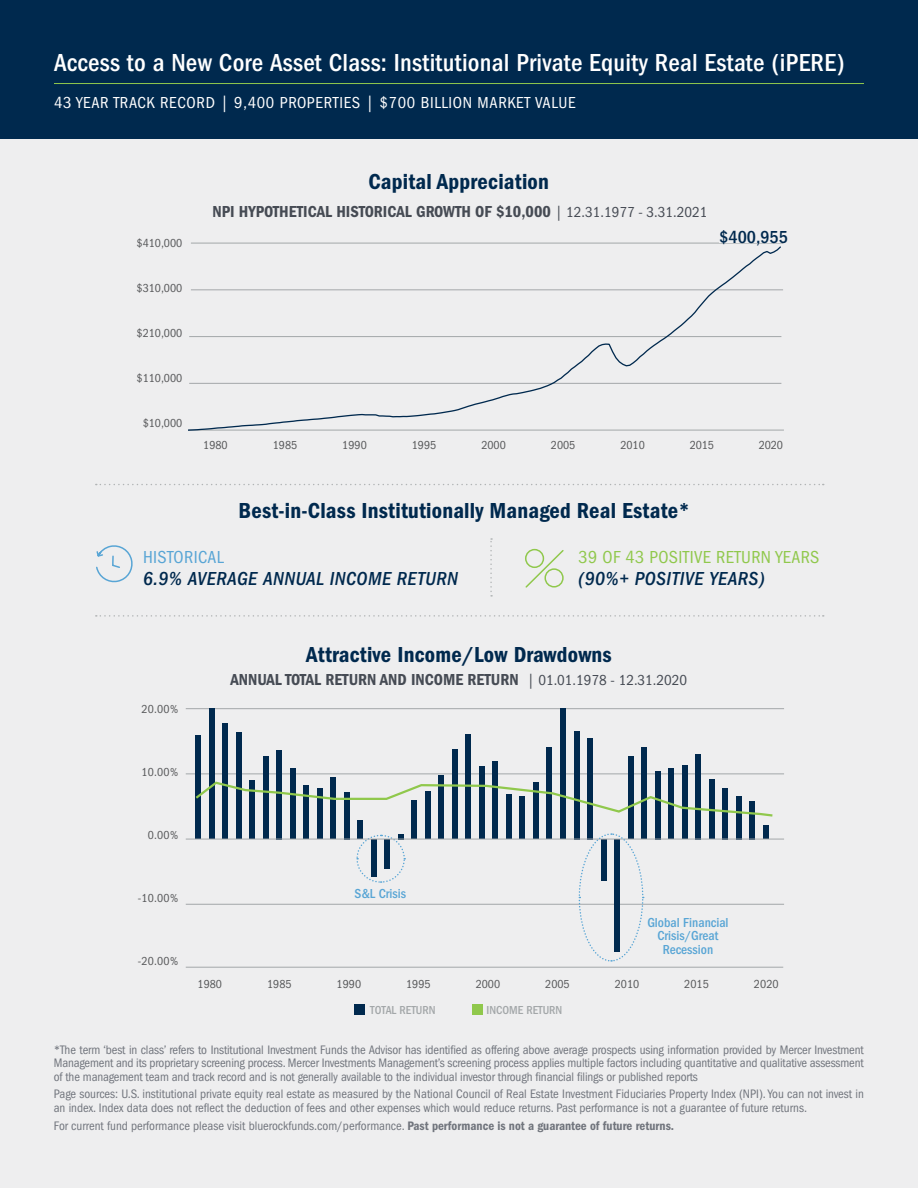
<style>
.page{position:relative;width:918px;height:1188px;background:#fff}
.page>*{position:absolute;margin:0;border:0;box-sizing:border-box;transform-origin:0 0}
.t1{font:500 condensed 25.5px "ITC Franklin Gothic Std";letter-spacing:.01em;color:#fff}
.t2{font:22.5px "ITC Franklin Gothic Std Dm Cd";letter-spacing:.01em;color:#00294e}
.t3{font:italic 500 condensed 19.5px "ITC Franklin Gothic Std";letter-spacing:.02em;color:#00294e}
.t4{font:condensed 18px "ITC Franklin Gothic Std";letter-spacing:.02em;color:#90c84c}
.t5{font:condensed 18px "ITC Franklin Gothic Std";letter-spacing:.02em;color:#58a5d5}
.t6{font:500 condensed 18px "ITC Franklin Gothic Std";color:#00294e}
.t7{font:16.5px "ITC Franklin Gothic Std Dm Cd";color:#464b54}
.t8{font:condensed 16.5px "ITC Franklin Gothic Std";letter-spacing:.04em;color:#fff}
.t9{font:500 condensed 13.5px/13.5px "ITC Franklin Gothic Std";color:#58a5d5;text-align:center}
.t10{font:condensed 12.75px/13.5px "ITC Franklin Gothic Std";color:#71757d;text-align:justify}
.t11{font:condensed 12.15px "ITC Franklin Gothic Std";letter-spacing:-.005em;color:#57585a}
.t12{font:condensed 12px "ITC Franklin Gothic Std";color:#57585a}
.t13{font:500 condensed 12px "ITC Franklin Gothic Std";color:#a3a7a9}
.s1{font-family:"ITC Franklin Gothic Std";font-stretch:condensed;font-size:15px}
.s2{font-family:"ITC Franklin Gothic Std Dm Cd";font-stretch:normal}
</style>
<div class="page">
<div style="left:0;top:129px;width:918px;height:1059px;background:#eeeeef"></div>
<div style="left:0;top:0;width:918px;height:138px;background:#00294e"></div>
<hr style="left:186px;top:967px;width:597px;height:1px;background:#a3a7a9">
<hr style="left:186px;top:774px;width:598px;height:1px;background:#a3a7a9">
<hr style="left:186px;top:904px;width:598px;height:1px;background:#a3a7a9">
<hr style="left:186px;top:708px;width:598px;height:1px;background:#a3a7a9">
<div style="left:276px;top:750px;width:6px;height:89px;background:#00294e"></div>
<div style="left:263px;top:756px;width:6px;height:83px;background:#00294e"></div>
<div style="left:466px;top:735px;width:5px;height:104px;background:#00294e"></div>
<div style="left:452px;top:750px;width:6px;height:89px;background:#00294e"></div>
<div style="left:479px;top:766px;width:6px;height:73px;background:#00294e"></div>
<div style="left:439px;top:776px;width:5px;height:63px;background:#00294e"></div>
<div style="left:560px;top:708px;width:6px;height:131px;background:#00294e"></div>
<div style="left:574px;top:731px;width:5px;height:108px;background:#00294e"></div>
<div style="left:587px;top:738px;width:6px;height:101px;background:#00294e"></div>
<div style="left:547px;top:747px;width:5px;height:92px;background:#00294e"></div>
<div style="left:641px;top:747px;width:6px;height:92px;background:#00294e"></div>
<div style="left:722px;top:788px;width:6px;height:51px;background:#00294e"></div>
<div style="left:736px;top:796px;width:6px;height:43px;background:#00294e"></div>
<div style="left:749px;top:801px;width:6px;height:38px;background:#00294e"></div>
<div style="left:763px;top:826px;width:6px;height:13px;background:#00294e"></div>
<div style="left:709px;top:780px;width:5px;height:59px;background:#00294e"></div>
<div style="left:695px;top:754px;width:6px;height:85px;background:#00294e"></div>
<div style="left:682px;top:766px;width:5px;height:73px;background:#00294e"></div>
<div style="left:668px;top:769px;width:6px;height:70px;background:#00294e"></div>
<div style="left:655px;top:771px;width:5px;height:68px;background:#00294e"></div>
<div style="left:628px;top:756px;width:5px;height:83px;background:#00294e"></div>
<div style="left:533px;top:782px;width:6px;height:57px;background:#00294e"></div>
<div style="left:520px;top:797px;width:5px;height:42px;background:#00294e"></div>
<div style="left:506px;top:794px;width:6px;height:45px;background:#00294e"></div>
<div style="left:493px;top:762px;width:5px;height:77px;background:#00294e"></div>
<div style="left:425px;top:791px;width:6px;height:48px;background:#00294e"></div>
<div style="left:412px;top:800px;width:5px;height:39px;background:#00294e"></div>
<div style="left:357px;top:820px;width:6px;height:19px;background:#00294e"></div>
<div style="left:344px;top:792px;width:6px;height:47px;background:#00294e"></div>
<div style="left:330px;top:777px;width:6px;height:62px;background:#00294e"></div>
<div style="left:317px;top:788px;width:6px;height:51px;background:#00294e"></div>
<div style="left:303px;top:786px;width:6px;height:53px;background:#00294e"></div>
<div style="left:290px;top:769px;width:6px;height:70px;background:#00294e"></div>
<div style="left:249px;top:781px;width:6px;height:58px;background:#00294e"></div>
<div style="left:236px;top:732px;width:6px;height:107px;background:#00294e"></div>
<div style="left:222px;top:723px;width:6px;height:116px;background:#00294e"></div>
<div style="left:209px;top:708px;width:6px;height:131px;background:#00294e"></div>
<div style="left:195px;top:735px;width:6px;height:104px;background:#00294e"></div>
<svg style="left:195px;top:780px;width:578px;height:38px"></svg>
<svg style="left:356px;top:834px;width:50px;height:49px"></svg>
<hr style="left:186px;top:839px;width:598px;height:1px;background:#a3a7a9">
<svg style="left:578px;top:833px;width:66px;height:129px"></svg>
<div style="left:473px;top:1004px;width:10px;height:11px;background:#90c84c"></div>
<div style="left:354px;top:1004px;width:11px;height:11px;background:#00294e"></div>
<svg style="left:96px;top:615px;width:728px;height:2px"></svg>
<svg style="left:96px;top:484px;width:728px;height:1px"></svg>
<svg style="left:490px;top:538px;width:2px;height:59px"></svg>
<svg style="left:96px;top:545px;width:37px;height:38px"></svg>
<svg style="left:525px;top:548px;width:39px;height:40px"></svg>
<hr style="left:54px;top:83px;width:810px;height:1px;background:#90c84c">
<hr style="left:189px;top:430px;width:595px;height:1px;background:#a3a7a9">
<hr style="left:191px;top:290px;width:592px;height:1px;background:#a3a7a9">
<hr style="left:191px;top:243px;width:592px;height:1px;background:#a3a7a9">
<svg style="left:189px;top:246px;width:592px;height:185px"></svg>
<p class="t1" style="left:54px;top:49px;width:792px">Access to a New Core Asset Class: Institutional Private Equity Real Estate (iPERE)</p>
<p class="t8" style="left:54px;top:94px;width:523px">43 YEAR TRACK RECORD | 9,400 PROPERTIES | $700 BILLION MARKET VALUE</p>
<p class="t2" style="left:368px;top:168px;width:182px">Capital Appreciation</p>
<p class="t12" style="left:137px;top:236px;width:47px">$410,000</p>
<p class="t12" style="left:137px;top:281px;width:47px">$310,000</p>
<p class="t12" style="left:137px;top:326px;width:47px">$210,000</p>
<p class="t12" style="left:137px;top:371px;width:47px">$110,000</p>
<p class="t12" style="left:143px;top:416px;width:41px">$10,000</p>
<p class="t7" style="left:212px;top:202px;width:496px">NPI HYPOTHETICAL HISTORICAL GROWTH OF $10,000 <span class="s1">| 12.31.1977 - 3.31.2021</span></p>
<p class="t6" style="left:719px;top:227px;width:70px">$400,955</p>
<p class="t12" style="left:203px;top:438px;width:26px">1980</p>
<p class="t12" style="left:273px;top:438px;width:26px">1985</p>
<p class="t12" style="left:342px;top:438px;width:26px">1990</p>
<p class="t12" style="left:412px;top:438px;width:26px">1995</p>
<p class="t12" style="left:481px;top:438px;width:26px">2000</p>
<p class="t12" style="left:551px;top:438px;width:26px">2005</p>
<p class="t12" style="left:620px;top:438px;width:26px">2010</p>
<p class="t11" style="left:690px;top:438px;width:26px">2015</p>
<p class="t11" style="left:759px;top:438px;width:26px">2020</p>
<p class="t2" style="left:239px;top:498px;width:453px">Best-in-Class Institutionally Managed Real Estate*</p>
<p class="t5" style="left:143px;top:547px;width:82px">HISTORICAL</p>
<p class="t3" style="left:143px;top:568px;width:316px">6.9% AVERAGE ANNUAL INCOME RETURN</p>
<p class="t4" style="left:579px;top:547px;width:242px">39 OF 43 POSITIVE RETURN YEARS</p>
<p class="t3" style="left:579px;top:568px;width:188px">(90%+ POSITIVE YEARS)</p>
<p class="t2" style="left:306px;top:641px;width:307px">Attractive Income/Low Drawdowns</p>
<p class="t12" style="left:141px;top:702px;width:38px">20.00%</p>
<p class="t12" style="left:141px;top:765px;width:38px">10.00%</p>
<p class="t7" style="left:230px;top:670px;width:458px">ANNUAL TOTAL RETURN AND INCOME RETURN <span class="s1">| 01.01.1978 - 12.31.2020</span></p>
<p class="t12" style="left:148px;top:828px;width:32px">0.00%</p>
<p class="t12" style="left:138px;top:891px;width:42px">-10.00%</p>
<p class="t12" style="left:138px;top:954px;width:42px">-20.00%</p>
<p class="t9" style="left:354px;top:887px;width:53px">S&amp;L Crisis</p>
<p class="t9" style="left:647px;top:916px;width:83px">Global Financial<br>Crisis/Great<br>Recession</p>
<p class="t12" style="left:198px;top:977px;width:26px">1980</p>
<p class="t12" style="left:267px;top:977px;width:26px">1985</p>
<p class="t12" style="left:337px;top:977px;width:26px">1990</p>
<p class="t12" style="left:406px;top:977px;width:26px">1995</p>
<p class="t12" style="left:476px;top:977px;width:26px">2000</p>
<p class="t12" style="left:545px;top:977px;width:26px">2005</p>
<p class="t12" style="left:615px;top:977px;width:26px">2010</p>
<p class="t11" style="left:684px;top:977px;width:26px">2015</p>
<p class="t11" style="left:754px;top:977px;width:26px">2020</p>
<p class="t13" style="left:370px;top:1003px;width:67px">TOTAL RETURN</p>
<p class="t13" style="left:487px;top:1003px;width:77px">INCOME RETURN</p>
<p class="t10" style="left:54px;top:1043px;width:812px">*The term ‘best in class’ refers to Institutional Investment Funds the Advisor has identified as offering above average prospects using information provided by Mercer Investment Management and its proprietary screening process. Mercer Investments Management’s screening process applies multiple factors including quantitative and qualitative assessment of the management team and track record and is not generally available to the individual investor through financial filings or published reports</p>
<p class="t10" style="left:54px;top:1087px;width:812px">Page sources: U.S. institutional private equity real estate as measured by the National Council of Real Estate Investment Fiduciaries Property Index (NPI). You can not invest in an index. Index data does not reflect the deduction of fees and other expenses which would reduce returns. Past performance is not a guarantee of future returns.</p>
<p class="t10" style="left:54px;top:1119px;width:622px">For current fund performance please visit bluerockfunds.com/performance. <span class="s2">Past performance is not a guarantee of future returns.</span></p>
</div>
